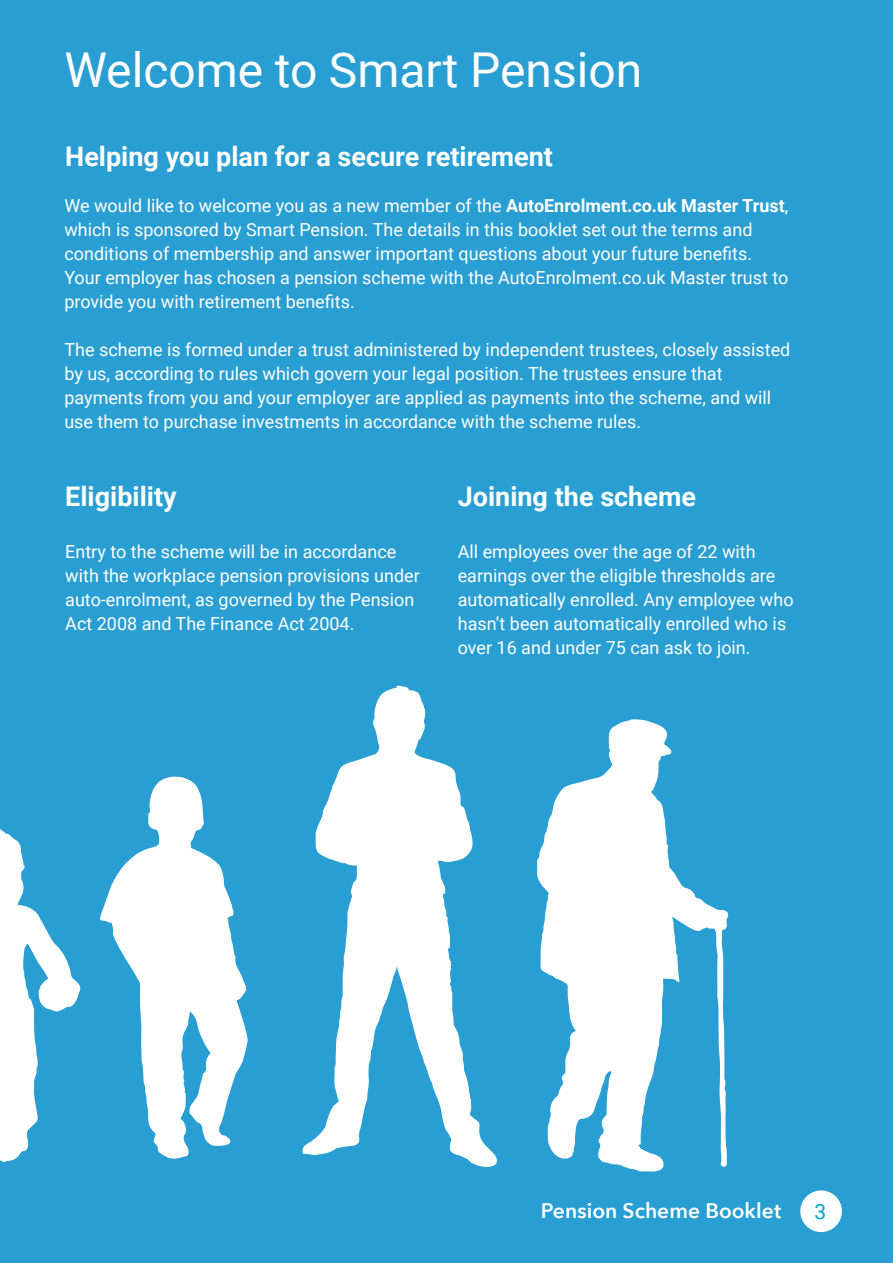
<style>
.page{position:relative;width:893px;height:1263px;background:#299ed2}
.page>*{position:absolute;margin:0;border:0;box-sizing:border-box;transform-origin:0 0}
.t1{font:48px "Roboto";color:#fff}
.t2{font:700 27px "Roboto";color:#fff}
.t3{font:600 21px "Avenir Next";color:#fff}
.t4{font:21px "Roboto";color:#00a2d2}
.t5{font:18px/24px "Roboto";color:#fff}
.s1{font-weight:700}
</style>
<div class="page">
<svg style="left:537px;top:719px;width:192px;height:453px;fill:#fff"></svg>
<svg style="left:302px;top:685px;width:195px;height:482px"></svg>
<svg style="left:100px;top:776px;width:148px;height:383px;fill:#fff"></svg>
<svg style="left:0;top:829px;width:81px;height:334px"></svg>
<div style="left:800px;top:1190px;width:42px;height:42px;background:#fff;border-radius:50%"></div>
<h1 class="t1" style="left:64px;top:36px;width:579px">Welcome to Smart Pension</h1>
<h2 class="t2" style="left:65px;top:137px;width:489px">Helping you plan for a secure retirement</h2>
<p class="t5" style="left:64px;top:193px;width:725px">We would like to welcome you as a new member of the <span class="s1">AutoEnrolment.co.uk Master Trust</span>, which is sponsored by Smart Pension. The details in this booklet set out the terms and conditions of membership and answer important questions about your future benefits.<br>Your employer has chosen a pension scheme with the AutoEnrolment.co.uk Master trust to provide you with retirement benefits.</p>
<p class="t5" style="left:64px;top:337px;width:727px">The scheme is formed under a trust administered by independent trustees, closely assisted by us, according to rules which govern your legal position. The trustees ensure that payments from you and your employer are applied as payments into the scheme, and will use them to purchase investments in accordance with the scheme rules.</p>
<h2 class="t2" style="left:65px;top:477px;width:113px">Eligibility</h2>
<h2 class="t2" style="left:458px;top:477px;width:240px">Joining the scheme</h2>
<p class="t5" style="left:65px;top:539px;width:356px">Entry to the scheme will be in accordance with the workplace pension provisions under auto-enrolment, as governed by the Pension Act 2008 and The Finance Act 2004.</p>
<p class="t5" style="left:458px;top:539px;width:337px">All employees over the age of 22 with earnings over the eligible thresholds are automatically enrolled. Any employee who hasn’t been automatically enrolled who is over 16 and under 75 can ask to join.</p>
<p class="t3" style="left:541px;top:1193px;width:242px">Pension Scheme Booklet</p>
<p class="t4" style="left:814px;top:1197px;width:13px">3</p>
</div>
